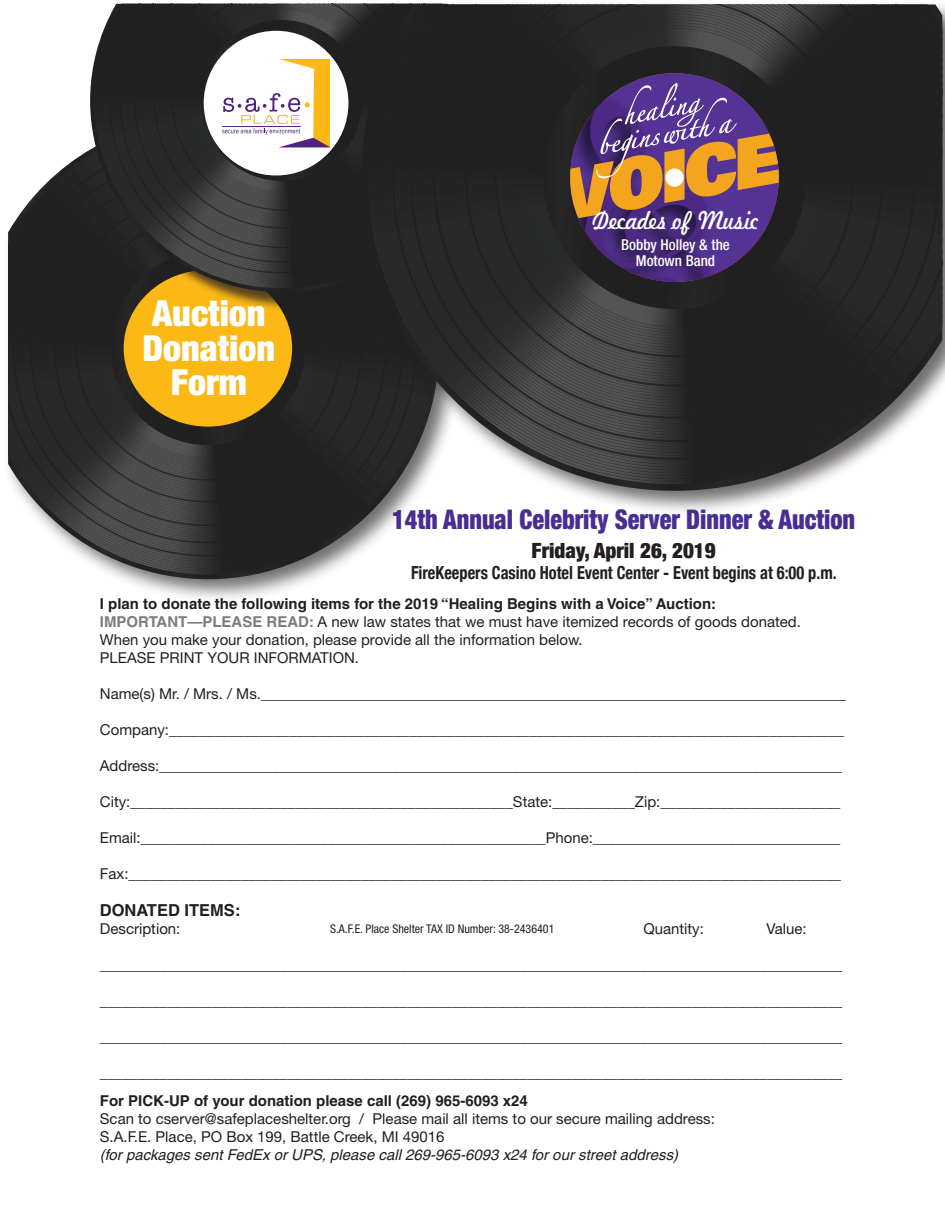
<style>
.page{position:relative;width:945px;height:1215px;background:#fff}
.page>*{position:absolute;margin:0;border:0;box-sizing:border-box;transform-origin:0 0}
.t1{font:900 condensed 36px/34.5px "Helvetica Neue LT Std";color:#fff;text-align:center}
.t2{font:900 condensed 27px "Helvetica Neue";color:#482e92;scale:.9 1}
.t3{font:24px "Freehand 521 BT Regular C";color:#fff;scale:.89 1}
.t4{font:900 condensed 21px "Helvetica Neue";color:#231f20}
.t5{font:700 condensed 18px "Helvetica Neue";color:#231f20;scale:.91 1}
.t6{font:700 16.5px "Helvetica";color:#231f20}
.t7{font:15px/18px "Helvetica Neue LT Std";color:#231f20}
.t8{font:700 15px "Helvetica";color:#231f20}
.t9{font:italic 15px "Helvetica";color:#231f20}
.t10{font:500 condensed 15px/16.5px "Helvetica Neue LT Std";color:#fff;text-align:center}
.t11{font:condensed 12px "Helvetica Neue LT Std";color:#231f20}
.s1{font-family:"Helvetica";font-weight:700;color:#7a7c7f}
</style>
<div class="page">
<svg style="left:113px;top:574px;width:210px;height:25px"></svg>
<svg style="left:8px;top:224px;width:363px;height:332px"></svg>
<svg style="left:13px;top:163px;width:385px;height:380px"></svg>
<svg style="left:30px;top:170px;width:356px;height:356px;background:#383838"></svg>
<svg style="left:54px;top:194px;width:275px;height:308px;background:#2b2c2b"></svg>
<svg style="left:75px;top:312px;width:254px;height:169px;background:#2a2a29"></svg>
<svg style="left:131px;top:312px;width:154px;height:113px;background:#222221"></svg>
<div style="left:124px;top:270px;width:168px;height:157px;background:#fcb814;border-radius:50%"></div>
<svg style="left:70px;top:63px;width:259px;height:249px"></svg>
<svg style="left:109px;top:4px;width:220px;height:269px;background:#2a2b2a"></svg>
<svg style="left:120px;top:4px;width:209px;height:258px;background:#2b2c2b"></svg>
<svg style="left:134px;top:4px;width:195px;height:244px;background:#2d2e2d"></svg>
<svg style="left:154px;top:4px;width:175px;height:224px;background:#2d2d2d"></svg>
<svg style="left:172px;top:4px;width:157px;height:206px"></svg>
<hr style="left:222px;top:126px;width:79px;height:1px;background:#52227f">
<svg style="left:329px;top:4px;width:484px;height:511px"></svg>
<svg style="left:392px;top:4px;width:550px;height:456px;background:#515151"></svg>
<svg style="left:410px;top:4px;width:529px;height:438px;background:#414141"></svg>
<svg style="left:433px;top:4px;width:483px;height:415px;background:#2d2e2d"></svg>
<svg style="left:466px;top:4px;width:418px;height:383px;background:#282928"></svg>
<svg style="left:495px;top:4px;width:359px;height:353px;background:#292a29"></svg>
<svg style="left:570px;top:73px;width:209px;height:209px;background:#664661"></svg>
<div style="left:665px;top:168px;width:19px;height:19px;background:#fff;border-radius:50%"></div>
<h1 class="t1" style="left:143px;top:296px;width:134px">Auction<br>Donation<br>Form</h1>
<h3 class="t3" style="left:592px;top:204px;width:188px">Decades of Music</h3>
<p class="t10" style="left:621px;top:236px;width:110px">Bobby Holley &amp; the<br>Motown Band</p>
<h2 class="t2" style="left:392px;top:503px;width:516px">14th Annual Celebrity Server Dinner &amp; Auction</h2>
<h3 class="t4" style="left:532px;top:537px;width:186px">Friday, April 26, 2019</h3>
<p class="t5" style="left:411px;top:562px;width:469px">FireKeepers Casino Hotel Event Center - Event begins at 6:00 p.m.</p>
<p class="t8" style="left:100px;top:594px;width:618px">I plan to donate the following items for the 2019 “Healing Begins with a Voice” Auction:</p>
<p class="t7" style="left:100px;top:612px;width:703px"><span class="s1">IMPORTANT—PLEASE READ:</span> A new law states that we must have itemized records of goods donated.<br>When you make your donation, please provide all the information below.<br>PLEASE PRINT YOUR INFORMATION.</p>
<p class="t7" style="left:100px;top:684px;width:748px">Name(s) Mr. / Mrs. / Ms.______________________________________________________________________________</p>
<p class="t7" style="left:100px;top:720px;width:746px">Company:__________________________________________________________________________________________</p>
<p class="t7" style="left:100px;top:756px;width:743px">Address:___________________________________________________________________________________________</p>
<p class="t7" style="left:100px;top:792px;width:742px">City:___________________________________________________State:___________Zip:________________________</p>
<p class="t7" style="left:100px;top:828px;width:742px">Email:______________________________________________________Phone:_________________________________</p>
<p class="t7" style="left:100px;top:864px;width:743px">Fax:_______________________________________________________________________________________________</p>
<p class="t6" style="left:100px;top:901px;width:142px">DONATED ITEMS:</p>
<p class="t7" style="left:100px;top:920px;width:82px">Description:</p>
<p class="t7" style="left:643px;top:920px;width:62px">Quantity:</p>
<p class="t7" style="left:766px;top:920px;width:42px">Value:</p>
<p class="t7" style="left:100px;top:956px;width:744px">___________________________________________________________________________________________________</p>
<p class="t7" style="left:100px;top:992px;width:744px">___________________________________________________________________________________________________</p>
<p class="t7" style="left:100px;top:1028px;width:744px">___________________________________________________________________________________________________</p>
<p class="t7" style="left:100px;top:1064px;width:744px">___________________________________________________________________________________________________</p>
<p class="t8" style="left:100px;top:1091px;width:430px">For PICK-UP of your donation please call (269) 965-6093 x24</p>
<p class="t7" style="left:100px;top:1109px;width:616px">Scan to cserver@safeplaceshelter.org / Please mail all items to our secure mailing address:<br>S.A.F.E. Place, PO Box 199, Battle Creek, MI 49016</p>
<p class="t9" style="left:100px;top:1146px;width:580px">(for packages sent FedEx or UPS, please call 269-965-6093 x24 for our street address)</p>
<p class="t11" style="left:330px;top:922px;width:226px">S.A.F.E. Place Shelter TAX ID Number: 38-2436401</p>
</div>
